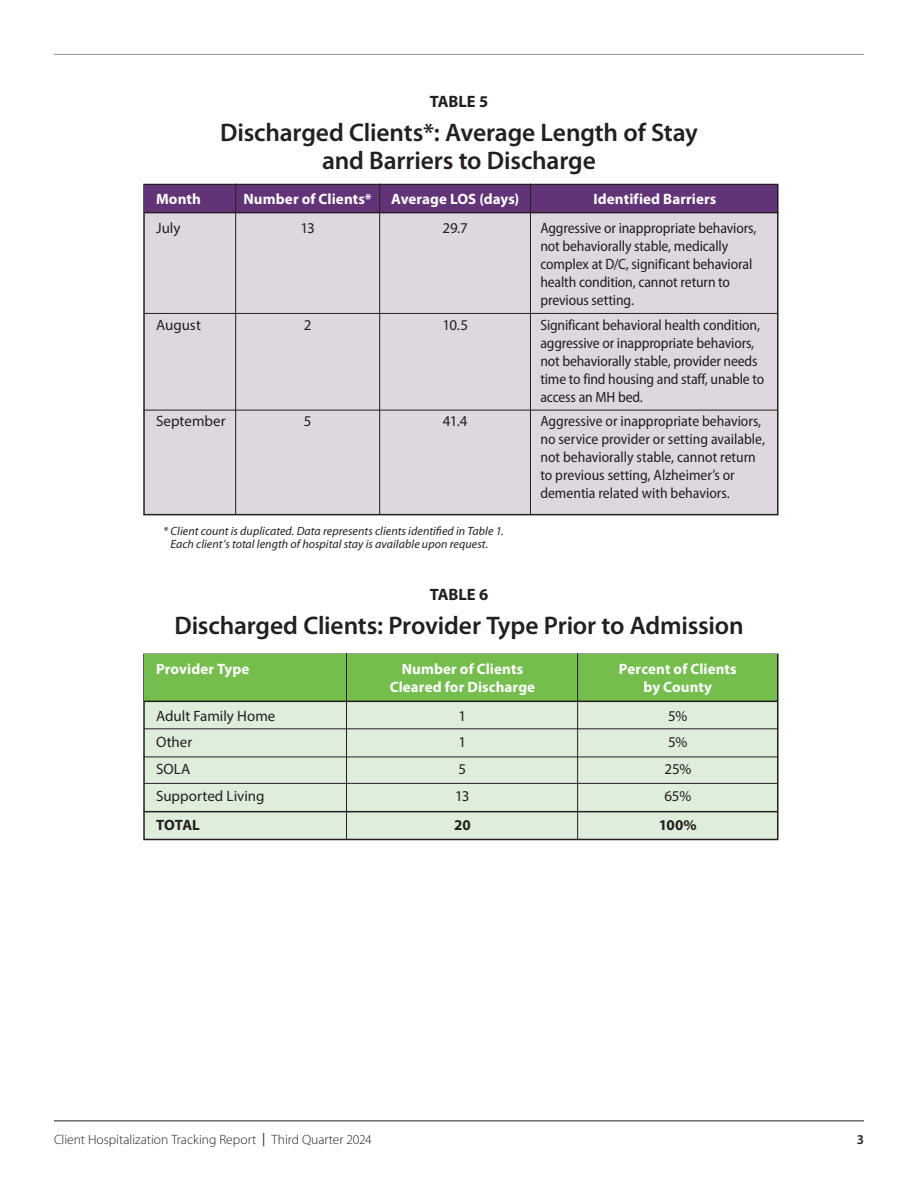
<style>
.page{position:relative;width:918px;height:1188px;background:#fff}
.page>*{position:absolute;margin:0;border:0;box-sizing:border-box;transform-origin:0 0}
.t1{font:600 25.5px/28.5px "Myriad Pro";letter-spacing:-.01em;color:#231f20;text-align:center}
.t2{font:700 16.5px "Myriad Pro";letter-spacing:-.005em;color:#231f20}
.t3{font:semi-condensed 15px/18px "Myriad Pro";letter-spacing:-.01em;color:#231f20}
.t4{font:700 15px/18px "Myriad Pro";letter-spacing:.005em;color:#fff;text-align:center}
.t5{font:15px "Myriad Pro";color:#231f20}
.t6{font:700 15px "Myriad Pro";letter-spacing:-.005em;color:#231f20}
.t7{font:300 13.5px "Myriad Pro";color:#231f20}
.t8{font:600 13.5px "Myriad Pro";color:#231f20}
.t9{font:italic 12px/13.5px "Myriad Pro";letter-spacing:.005em;color:#231f20}
.s1{font-weight:400}
</style>
<div class="page">
<div style="left:144px;top:185px;width:634px;height:330px;background:#ddd8e0"></div>
<div style="left:143px;top:184px;width:636px;height:331px;border:2px solid #231f20"></div>
<div style="left:145px;top:185px;width:632px;height:27px;background:#623477"></div>
<hr style="left:235px;top:184px;width:1px;height:331px;background:#231f20">
<hr style="left:379px;top:184px;width:1px;height:331px;background:#231f20">
<hr style="left:144px;top:410px;width:634px;height:1px;background:#231f20">
<hr style="left:144px;top:313px;width:634px;height:1px;background:#231f20">
<hr style="left:530px;top:184px;width:1px;height:331px;background:#231f20">
<div style="left:144px;top:654px;width:634px;height:185px;background:#dfeddb"></div>
<div style="left:143px;top:654px;width:636px;height:186px;border:2px solid #231f20"></div>
<div style="left:144px;top:655px;width:633px;height:46px;background:#75be4e"></div>
<hr style="left:346px;top:653px;width:1px;height:186px;background:#231f20">
<hr style="left:577px;top:653px;width:1px;height:187px;background:#231f20">
<hr style="left:144px;top:757px;width:634px;height:1px;background:#231f20">
<hr style="left:144px;top:728px;width:634px;height:1px;background:#231f20">
<hr style="left:144px;top:811px;width:634px;height:1px;background:#231f20">
<hr style="left:54px;top:1120px;width:810px;height:1px;background:#231f20">
<hr style="left:54px;top:54px;width:810px;height:1px;background:#939598">
<hr style="left:144px;top:783px;width:634px;height:1px;background:#231f20">
<hr style="left:144px;top:701px;width:634px;height:1px;background:#231f20">
<hr style="left:144px;top:212px;width:634px;height:1px;background:#231f20">
<p class="t2" style="left:430px;top:92px;width:60px">TABLE 5</p>
<p class="t1" style="left:220px;top:118px;width:479px">Discharged Clients*: Average Length of Stay and Barriers to Discharge</p>
<p class="t4" style="left:156px;top:191px;width:46px">Month</p>
<p class="t5" style="left:156px;top:219px;width:26px">July</p>
<p class="t4" style="left:244px;top:191px;width:130px">Number of Clients*</p>
<p class="t5" style="left:300px;top:219px;width:16px">13</p>
<p class="t4" style="left:391px;top:191px;width:129px">Average LOS (days)</p>
<p class="t5" style="left:442px;top:219px;width:27px">29.7</p>
<p class="t5" style="left:156px;top:315px;width:46px">August</p>
<p class="t5" style="left:156px;top:412px;width:71px">September</p>
<p class="t5" style="left:304px;top:315px;width:9px">2</p>
<p class="t5" style="left:304px;top:412px;width:9px">5</p>
<p class="t5" style="left:442px;top:315px;width:27px">10.5</p>
<p class="t5" style="left:443px;top:412px;width:26px">41.4</p>
<p class="t9" style="left:171px;top:524px;width:335px;text-indent:-8px">* Client count is duplicated. Data represents clients identified in Table 1.<br>Each client’s total length of hospital stay is available upon request.</p>
<p class="t4" style="left:593px;top:191px;width:125px">Identified Barriers</p>
<p class="t3" style="left:540px;top:219px;width:218px">Aggressive or inappropriate behaviors, not behaviorally stable, medically complex at D/C, significant behavioral health condition, cannot return to previous setting.</p>
<p class="t3" style="left:540px;top:316px;width:225px">Significant behavioral health condition, aggressive or inappropriate behaviors, not behaviorally stable, provider needs time to find housing and staff, unable to access an MH bed.</p>
<p class="t3" style="left:540px;top:412px;width:226px">Aggressive or inappropriate behaviors, no service provider or setting available, not behaviorally stable, cannot return to previous setting, Alzheimer’s or dementia related with behaviors.</p>
<p class="t2" style="left:430px;top:585px;width:60px">TABLE 6</p>
<p class="t1" style="left:174px;top:611px;width:571px">Discharged Clients: Provider Type Prior to Admission</p>
<p class="t4" style="left:156px;top:660px;width:95px">Provider Type</p>
<p class="t5" style="left:156px;top:707px;width:121px">Adult Family Home</p>
<p class="t5" style="left:156px;top:733px;width:38px">Other</p>
<p class="t5" style="left:156px;top:760px;width:36px">SOLA</p>
<p class="t5" style="left:156px;top:786px;width:110px">Supported Living</p>
<p class="t6" style="left:156px;top:816px;width:45px">TOTAL</p>
<p class="t4" style="left:390px;top:660px;width:147px">Number of Clients<br>Cleared for Discharge</p>
<p class="t5" style="left:459px;top:707px;width:9px">1</p>
<p class="t5" style="left:459px;top:733px;width:9px">1</p>
<p class="t5" style="left:459px;top:760px;width:9px">5</p>
<p class="t5" style="left:455px;top:786px;width:16px">13</p>
<p class="t6" style="left:454px;top:816px;width:18px">20</p>
<p class="t4" style="left:619px;top:660px;width:119px">Percent of Clients by County</p>
<p class="t5" style="left:668px;top:707px;width:21px">5%</p>
<p class="t5" style="left:668px;top:733px;width:21px">5%</p>
<p class="t5" style="left:664px;top:760px;width:28px">25%</p>
<p class="t5" style="left:665px;top:786px;width:28px">65%</p>
<p class="t6" style="left:659px;top:816px;width:39px">100%</p>
<p class="t7" style="left:54px;top:1132px;width:319px">Client Hospitalization Tracking Report <span class="s1">|</span> Third Quarter 2024</p>
<p class="t8" style="left:857px;top:1132px;width:9px">3</p>
</div>
